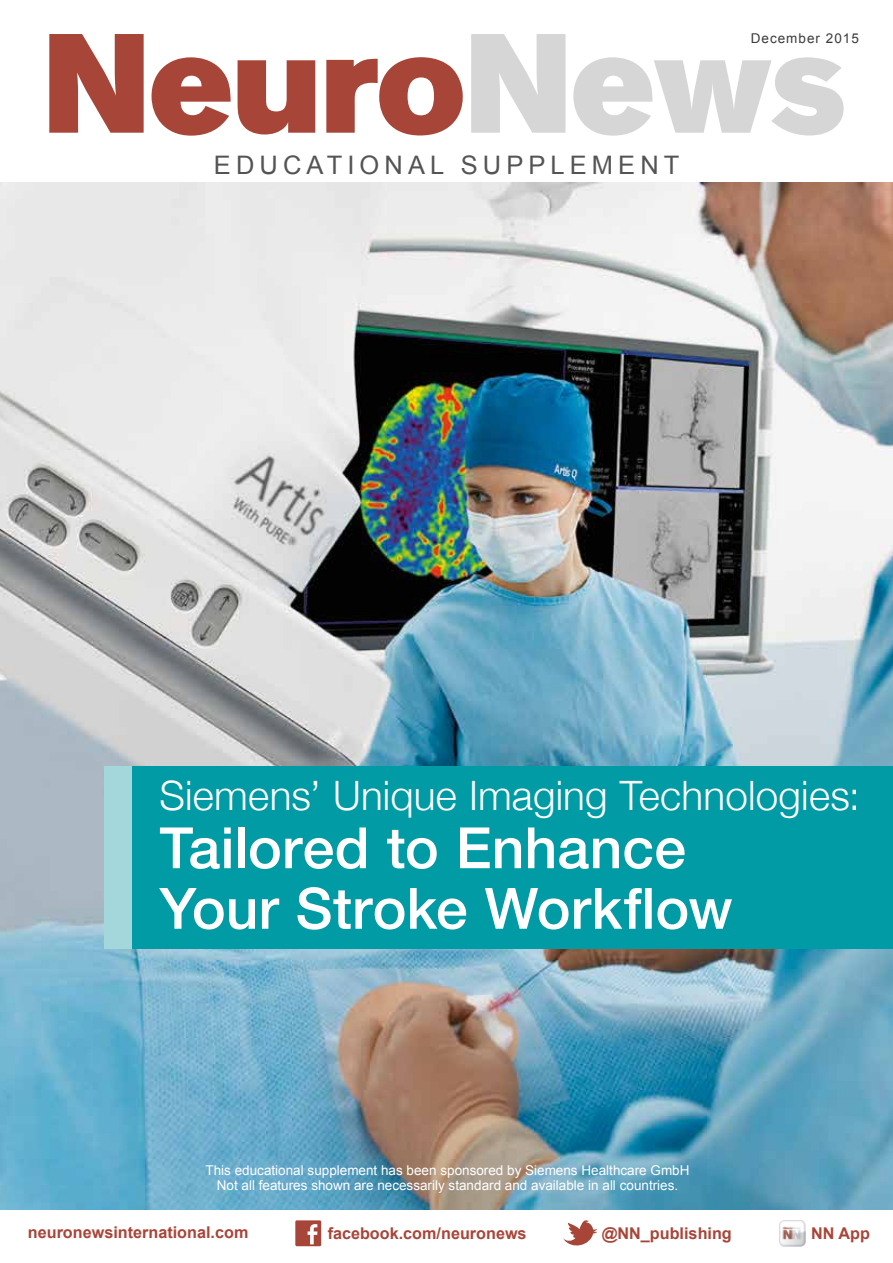
<style>
.page{position:relative;width:893px;height:1263px;background:#fff}
.page>*{position:absolute;margin:0;border:0;box-sizing:border-box;transform-origin:0 0}
.t1{font:500 57px/60.6px "Helvetica Neue";color:#fff}
.t2{font:300 40.5px "Helvetica Neue";letter-spacing:.005em;color:#fff}
.t3{font:25.5px "Arial";letter-spacing:.2em;color:#555454}
.t4{font:700 16.2px "Arial";color:#a84539}
.t5{font:13.5px/15px "Arial";color:#fff;text-align:center}
.t6{font:13.5px "Arial";letter-spacing:.075em;color:#3c3c3b}
</style>
<div class="page">
<img style="left:0;top:182px;width:893px;height:1027px">
<svg style="left:49px;top:34px;width:95px;height:99px"></svg>
<svg style="left:152px;top:57px;width:79px;height:79px"></svg>
<svg style="left:238px;top:60px;width:77px;height:74px"></svg>
<svg style="left:326px;top:57px;width:137px;height:78px"></svg>
<svg style="left:471px;top:34px;width:94px;height:99px"></svg>
<svg style="left:573px;top:57px;width:271px;height:79px"></svg>
<svg style="left:563px;top:1220px;width:34px;height:26px"></svg>
<div style="left:295px;top:1220px;width:26px;height:26px;background:#a84539"></div>
<svg style="left:308px;top:1224px;width:9px;height:20px"></svg>
<img style="left:779px;top:1220px;width:27px;height:27px">
<div style="left:132px;top:766px;width:761px;height:183px;background:#009ba4"></div>
<div style="left:104px;top:766px;width:28px;height:183px;background:#a4d7dc"></div>
<h3 class="t3" style="left:214px;top:149px;width:467px">EDUCATIONAL SUPPLEMENT</h3>
<p class="t6" style="left:751px;top:30px;width:110px">December 2015</p>
<h2 class="t2" style="left:159px;top:763px;width:702px">Siemens’ Unique Imaging Technologies:</h2>
<h1 class="t1" style="left:159px;top:813px;width:575px">Tailored to Enhance<br>Your Stroke Workflow</h1>
<p class="t5" style="left:206px;top:1163px;width:485px">This educational supplement has been sponsored by Siemens Healthcare GmbH<br>Not all features shown are necessarily standard and available in all countries.</p>
<p class="t4" style="left:28px;top:1221px;width:222px">neuronewsinternational.com</p>
<p class="t4" style="left:328px;top:1222px;width:200px">facebook.com/neuronews</p>
<p class="t4" style="left:602px;top:1222px;width:132px">@NN_publishing</p>
<p class="t4" style="left:811px;top:1222px;width:60px">NN App</p>
</div>
